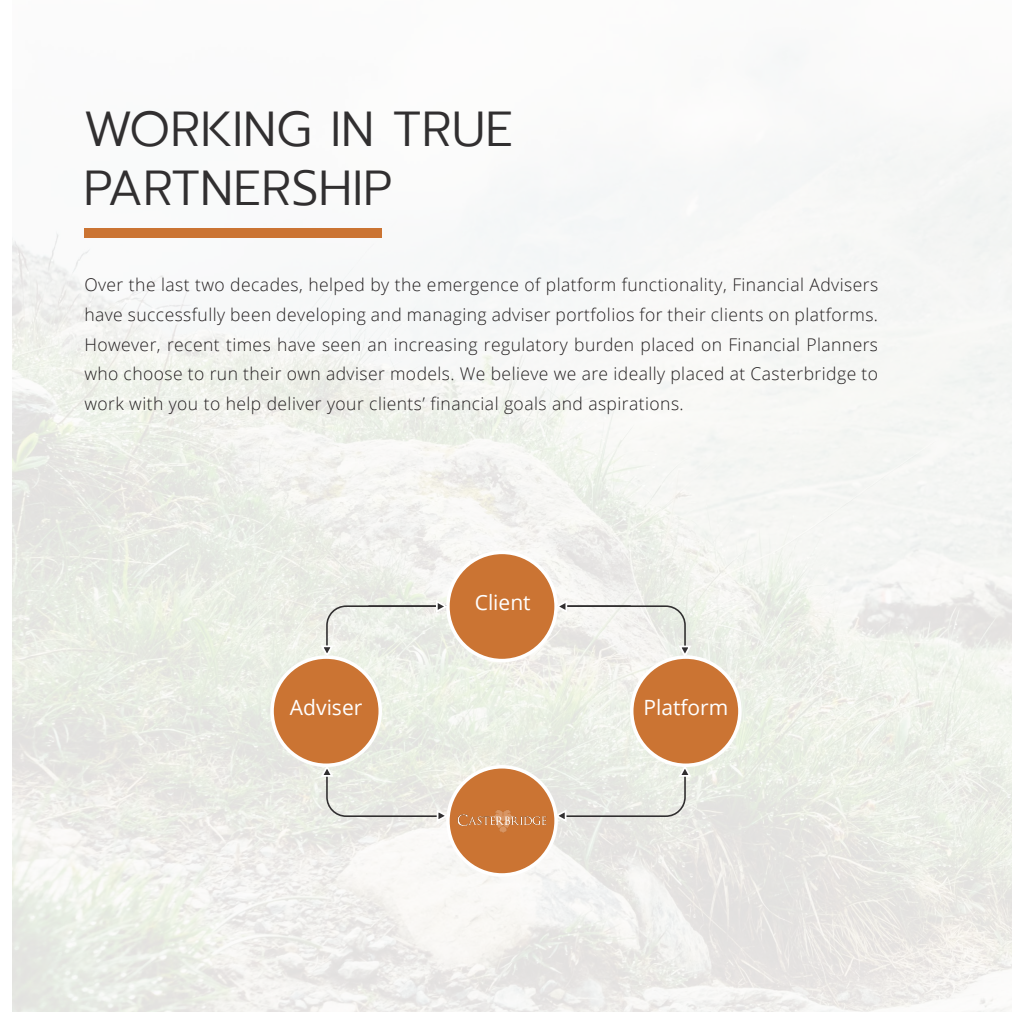
<style>
.page{position:relative;width:1012px;height:1012px;background:#fff}
.page>*{position:absolute;margin:0;border:0;box-sizing:border-box;transform-origin:0 0}
.t1{font:300 49px "Prompt";color:#312f30}
.t2{font:21px "Open Sans";color:#fff}
.Light_Size_9{font:300 17.5px/29.8px "Open Sans";letter-spacing:.025em;color:#231f20;text-align:justify}
</style>
<div class="page">
<img style="left:13px;top:50px;width:999px;height:962px">
<svg style="left:325px;top:605px;width:42px;height:213px;background:#e2e4dd"></svg>
<svg style="left:367px;top:605px;width:320px;height:213px"></svg>
<div style="left:632px;top:657px;width:108px;height:108px;background:#cb7433;border-radius:50%"></div>
<div style="left:630px;top:655px;width:112px;height:112px;border:4px solid #fff;border-radius:50%"></div>
<div style="left:448px;top:767px;width:108px;height:108px;background:#cb7433;border-radius:50%"></div>
<div style="left:446px;top:765px;width:112px;height:112px;border:4px solid #fff;border-radius:50%"></div>
<img style="left:451px;top:783px;width:119px;height:76px">
<svg style="left:319px;top:645px;width:16px;height:11px"></svg>
<svg style="left:319px;top:766px;width:16px;height:12px"></svg>
<svg style="left:436px;top:808px;width:13px;height:16px"></svg>
<svg style="left:554px;top:808px;width:13px;height:16px"></svg>
<svg style="left:677px;top:645px;width:16px;height:13px"></svg>
<svg style="left:558px;top:599px;width:10px;height:15px"></svg>
<svg style="left:677px;top:764px;width:16px;height:14px"></svg>
<div style="left:448px;top:552px;width:108px;height:109px;background:#cb7433;border-radius:50%"></div>
<div style="left:446px;top:551px;width:112px;height:111px;border:4px solid #fff;border-radius:50%"></div>
<div style="left:272px;top:657px;width:108px;height:108px;background:#cb7433;border-radius:50%"></div>
<div style="left:270px;top:655px;width:112px;height:112px;border:4px solid #fff;border-radius:50%"></div>
<svg style="left:435px;top:599px;width:13px;height:15px"></svg>
<div style="left:84px;top:228px;width:298px;height:10px;background:#cb7433"></div>
<p class="t1" style="left:83px;top:95px;width:431px">WORKING IN TRUE</p>
<p class="t1" style="left:83px;top:154px;width:310px">PARTNERSHIP</p>
<p class="Light_Size_9" style="left:84px;top:269px;width:795px">Over the last two decades, helped by the emergence of platform functionality, Financial Advisers have successfully been developing and managing adviser portfolios for their clients on platforms.<br>However, recent times have seen an increasing regulatory burden placed on Financial Planners who choose to run their own adviser models. We believe we are ideally placed at Casterbridge to work with you to help deliver your clients’ financial goals and aspirations.</p>
<p class="t2" style="left:475px;top:588px;width:57px">Client</p>
<p class="t2" style="left:473px;top:590px;width:68px">Matt &amp;</p>
<p class="t2" style="left:289px;top:693px;width:74px">Adviser</p>
<p class="t2" style="left:643px;top:693px;width:86px">Platform</p>
</div>
